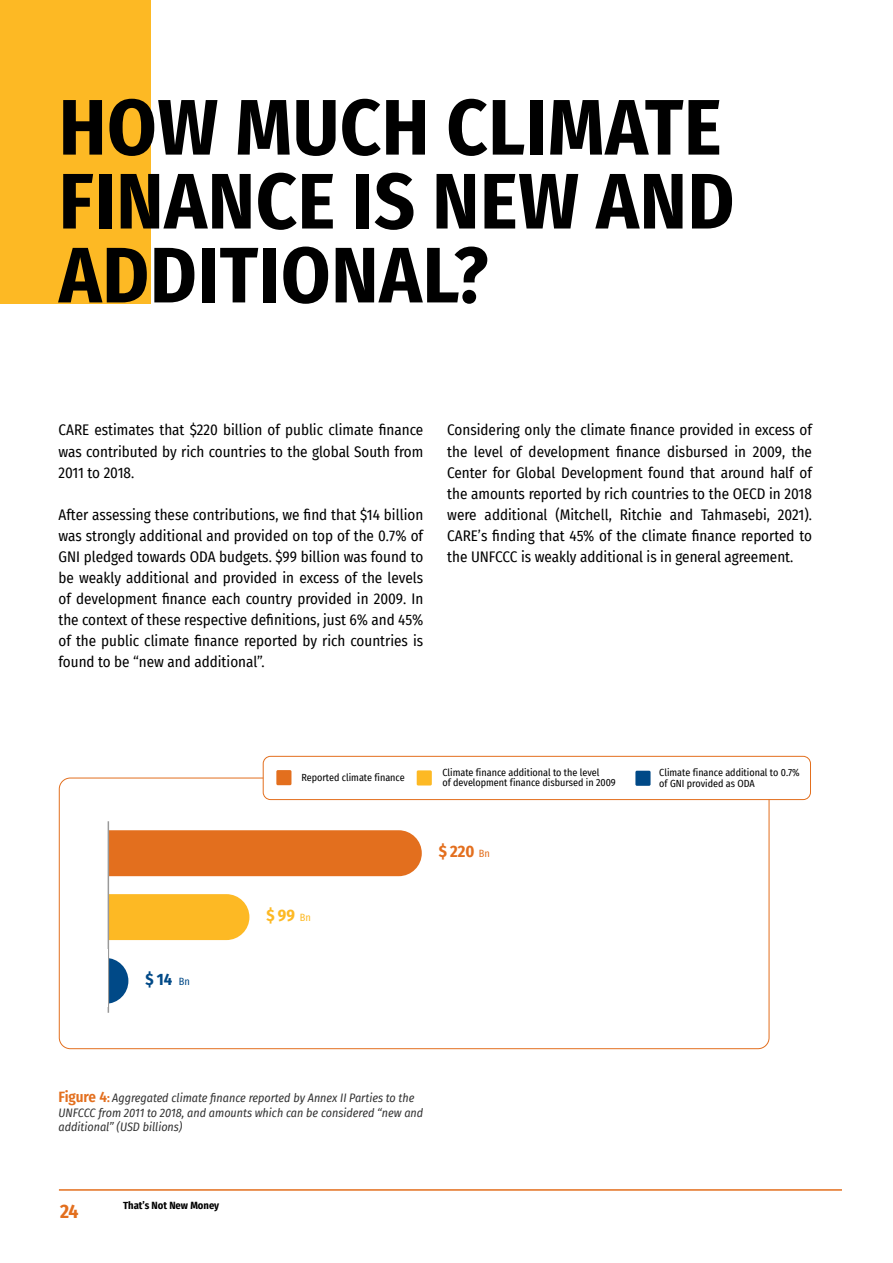
<style>
.page{position:relative;width:893px;height:1263px;background:#fff}
.page>*{position:absolute;margin:0;border:0;box-sizing:border-box;transform-origin:0 0}
.t1{font:700 78.75px/73.9px "Fira Sans Condensed";letter-spacing:.01em;color:#000}
.t2{font:700 19.5px "Fira Sans Condensed";color:#e36f1e}
.t3{font:700 16.5px "Fira Sans Condensed";color:#e36f1e}
.t4{font:700 16.5px "Fira Sans Condensed";color:#fdb924}
.t5{font:700 16.5px "Fira Sans Condensed";color:#004987}
.t6{font:15px/21px "Fira Sans Condensed";color:#000;text-align:justify}
.t7{font:italic 12px/14.4px "Fira Sans Condensed";color:#333}
.t8{font:700 10.5px "Fira Sans Condensed";color:#000}
.t9{font:10.05px/10.5px "Fira Sans Condensed";color:#000}
.s1{font-weight:400;font-size:10.35px}
.s2{font-weight:600;font-style:normal;font-size:15px;color:#e36f1e}
.s3{font-weight:700;font-style:normal;color:#e36f1e}
</style>
<div class="page">
<div style="left:0;top:0;width:150px;height:303px;background:#fdb924"></div>
<div style="left:109px;top:830px;width:313px;height:46px;background:#e36f1e"></div>
<div style="left:109px;top:894px;width:140px;height:46px;background:#fdb924"></div>
<svg style="left:109px;top:958px;width:19px;height:46px"></svg>
<hr style="left:108px;top:821px;width:1px;height:192px;background:#999">
<div style="left:263px;top:756px;width:548px;height:44px;border:1px solid #e36f1e;border-radius:7px"></div>
<div style="left:276px;top:770px;width:15px;height:15px;background:#e36f1e"></div>
<div style="left:635px;top:771px;width:16px;height:15px;background:#004987"></div>
<div style="left:417px;top:770px;width:15px;height:15px;background:#fdb924"></div>
<hr style="left:59px;top:1189px;width:783px;height:2px;background:#e36f1e">
<h1 class="t1" style="left:59px;top:85px;width:677px">HOW MUCH CLIMATE<br>FINANCE IS NEW AND<br>ADDITIONAL?</h1>
<p class="t6" style="left:58px;top:419px;width:366px">CARE estimates that $220 billion of public climate finance was contributed by rich countries to the global South from 2011 to 2018.</p>
<p class="t6" style="left:58px;top:503px;width:366px">After assessing these contributions, we find that $14 billion was strongly additional and provided on top of the 0.7% of GNI pledged towards ODA budgets. $99 billion was found to be weakly additional and provided in excess of the levels of development finance each country provided in 2009. In the context of these respective definitions, just 6% and 45% of the public climate finance reported by rich countries is found to be “new and additional”.</p>
<p class="t6" style="left:447px;top:419px;width:366px">Considering only the climate finance provided in excess of the level of development finance disbursed in 2009, the Center for Global Development found that around half of the amounts reported by rich countries to the OECD in 2018 were additional (Mitchell, Ritchie and Tahmasebi, 2021).<br>CARE’s finding that 45% of the climate finance reported to the UNFCCC is weakly additional is in general agreement.</p>
<p class="t9" style="left:442px;top:767px;width:175px">Climate finance additional to the level<br>of development finance disbursed in 2009</p>
<p class="t9" style="left:301px;top:772px;width:105px">Reported climate finance</p>
<p class="t9" style="left:659px;top:767px;width:142px">Climate finance additional to 0.7% of GNI provided as ODA</p>
<p class="t5" style="left:146px;top:965px;width:46px">$14 <span class="s1">Bn</span></p>
<p class="t4" style="left:267px;top:901px;width:46px">$99 <span class="s1">Bn</span></p>
<p class="t3" style="left:439px;top:838px;width:52px">$ 220 <span class="s1">Bn</span></p>
<p class="t7" style="left:58px;top:1091px;width:366px"><span class="s2">Figure 4</span><span class="s3">:</span> Aggregated climate finance reported by Annex II Parties to the<br>UNFCCC from 2011 to 2018, and amounts which can be considered “new and additional” (USD billions)</p>
<h2 class="t2" style="left:60px;top:1194px;width:20px">24</h2>
<p class="t8" style="left:123px;top:1197px;width:98px">That’s Not New Money</p>
</div>
